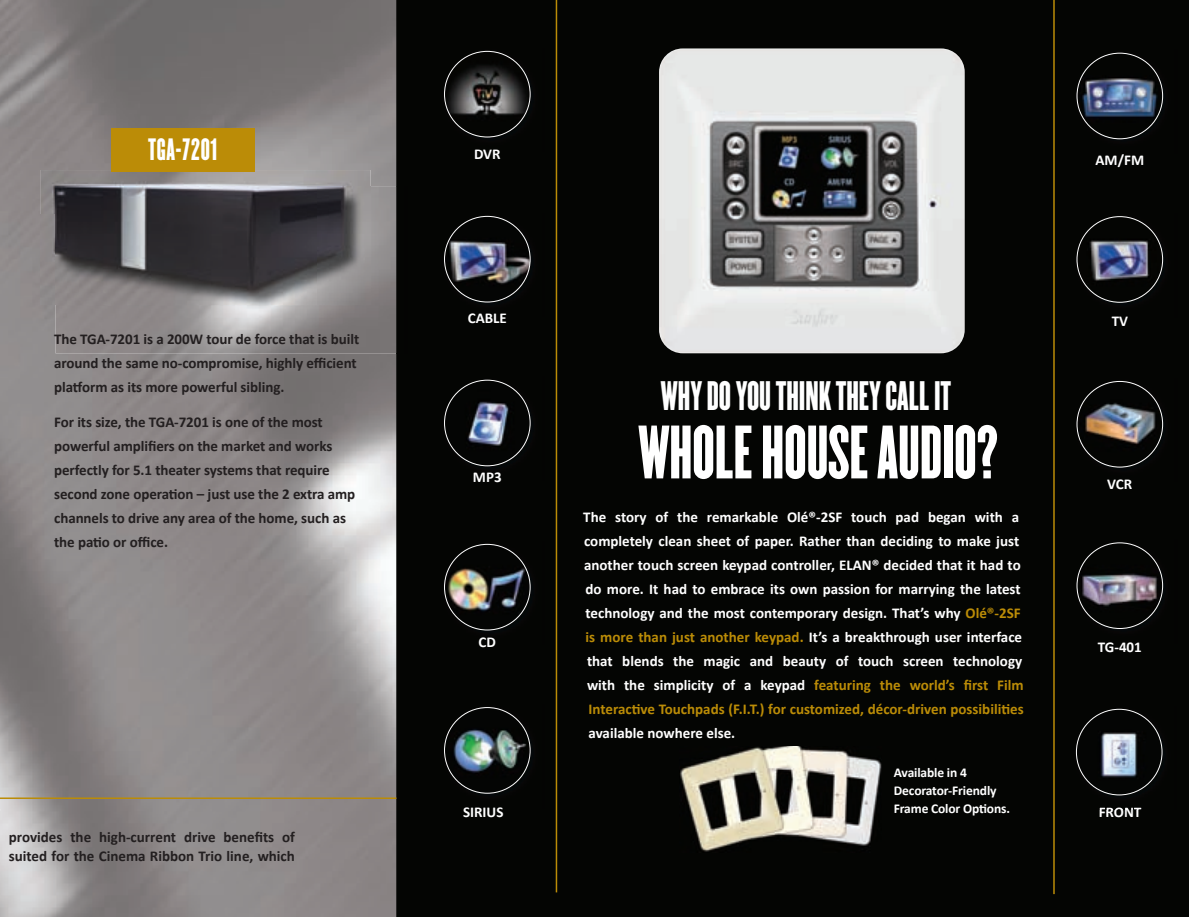
<style>
.page{position:relative;width:1189px;height:917px;background:#fff}
.page>*{position:absolute;margin:0;border:0;box-sizing:border-box;transform-origin:0 0}
.t1{font:66px "Champion HTF Featherweight";color:#fff}
.t2{font:36px "Champion HTF Featherweight";color:#fff}
.t3{font:27px "Champion HTF Featherweight";letter-spacing:.025em;color:#fff}
.t4{font:700 15px/24px "Calibri";color:#fff;text-align:center}
.t5{font:700 15px/24px "Calibri";letter-spacing:-.005em;color:#231f20}
.t6{font:700 13.5px/18px "Calibri";letter-spacing:-.01em;color:#fff}
.s1{color:#bb8c07}
</style>
<div class="page">
<div style="left:392px;top:0;width:797px;height:916px;background:#040503"></div>
<img style="left:0;top:0;width:396px;height:916px">
<img style="left:444px;top:50px;width:87px;height:88px">
<img style="left:444px;top:51px;width:86px;height:86px;border-radius:43px">
<img style="left:444px;top:215px;width:87px;height:88px">
<img style="left:444px;top:216px;width:86px;height:86px;border-radius:43px">
<img style="left:1077px;top:216px;width:87px;height:87px">
<img style="left:1077px;top:216px;width:85px;height:86px;border-radius:43px">
<img style="left:1077px;top:380px;width:87px;height:88px">
<img style="left:1077px;top:381px;width:85px;height:86px;border-radius:43px">
<img style="left:1077px;top:542px;width:87px;height:87px">
<img style="left:1077px;top:542px;width:85px;height:86px;border-radius:43px">
<img style="left:444px;top:379px;width:87px;height:88px">
<img style="left:444px;top:380px;width:86px;height:85px;border-radius:43px">
<img style="left:444px;top:543px;width:87px;height:88px">
<img style="left:444px;top:544px;width:86px;height:86px;border-radius:43px">
<img style="left:444px;top:707px;width:87px;height:87px">
<img style="left:444px;top:707px;width:86px;height:86px;border-radius:43px">
<img style="left:1078px;top:52px;width:86px;height:88px">
<img style="left:1077px;top:53px;width:85px;height:86px;border-radius:43px">
<hr style="left:556px;top:0;width:1px;height:892px;background:#bb8c07">
<hr style="left:1053px;top:0;width:1px;height:893px;background:#bb8c07">
<hr style="left:0;top:797px;width:396px;height:1px;background:#bb8c07">
<img style="left:55px;top:186px;width:342px;height:167px">
<img style="left:41px;top:170px;width:329px;height:45px">
<img style="left:41px;top:215px;width:14px;height:90px">
<img style="left:55px;top:186px;width:315px;height:119px">
<div style="left:111px;top:128px;width:144px;height:44px;background:#bb8c07"></div>
<img style="left:680px;top:746px;width:201px;height:106px">
<img style="left:659px;top:48px;width:305px;height:305px">
<img style="left:1075px;top:710px;width:88px;height:99px">
<img style="left:1099px;top:807px;width:42px;height:2px">
<img style="left:1076px;top:709px;width:86px;height:85px;border-radius:43px">
<svg style="left:0;top:809px;width:1px;height:108px"></svg>
<h3 class="t3" style="left:148px;top:132px;width:72px">TGA-7201</h3>
<p class="t5" style="left:54px;top:326px;width:306px">The TGA-7201 is a 200W tour de force that is built around the same no-compromise, highly efficient platform as its more powerful sibling.</p>
<p class="t5" style="left:54px;top:409px;width:303px">For its size, the TGA-7201 is one of the most powerful amplifiers on the market and works perfectly for 5.1 theater systems that require second zone operation – just use the 2 extra amp channels to drive any area of the home, such as the patio or office.</p>
<p class="t5" style="left:9px;top:825px;width:287px;line-height:19.5px">provides the high-current drive benefits of suited for the Cinema Ribbon Trio line, which</p>
<p class="t4" style="left:474px;top:141px;width:28px">DVR</p>
<p class="t4" style="left:1095px;top:147px;width:50px">AM/FM</p>
<p class="t4" style="left:468px;top:305px;width:41px">CABLE</p>
<p class="t4" style="left:1111px;top:308px;width:18px">TV</p>
<p class="t4" style="left:473px;top:464px;width:30px">MP3</p>
<p class="t4" style="left:478px;top:629px;width:19px">CD</p>
<p class="t4" style="left:463px;top:799px;width:42px">SIRIUS</p>
<h2 class="t2" style="left:661px;top:373px;width:292px">WHY DO YOU THINK THEY CALL IT</h2>
<h1 class="t1" style="left:638px;top:410px;width:361px">WHOLE HOUSE AUDIO?</h1>
<p class="t4" style="left:583px;top:504px;width:442px">The story of the remarkable Olé®-2SF touch pad began with a completely clean sheet of paper. Rather than deciding to make just another touch screen keypad controller, ELAN® decided that it had to do more. It had to embrace its own passion for marrying the latest technology and the most contemporary design. That’s why <span class="s1">Olé®-2SF is more than just another keypad.</span> It’s a breakthrough user interface that blends the magic and beauty of touch screen technology with the simplicity of a keypad <span class="s1">featuring the world’s first Film Interactive Touchpads (F.I.T.) for customized, décor-driven possibilities</span></p>
<p class="t4" style="left:588px;top:720px;width:148px">available nowhere else.</p>
<p class="t6" style="left:894px;top:762px;width:118px">Available in 4<br>Decorator-Friendly<br>Frame Color Options.</p>
<p class="t4" style="left:1107px;top:471px;width:27px">VCR</p>
<p class="t4" style="left:1097px;top:634px;width:45px">TG-401</p>
<p class="t4" style="left:1098px;top:799px;width:44px">FRONT</p>
</div>
